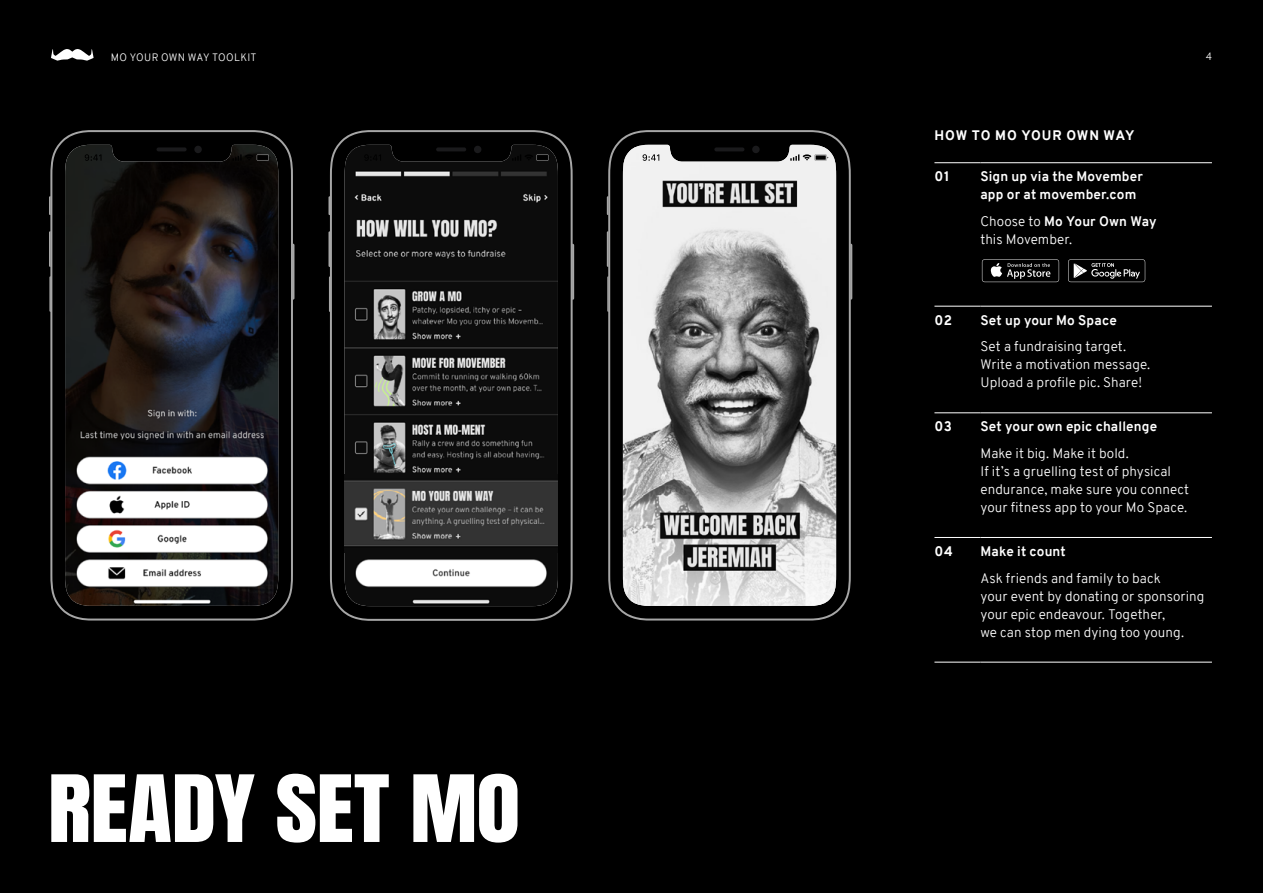
<style>
.page{position:relative;width:1263px;height:893px;background:#000}
.page>*{position:absolute;margin:0;border:0;box-sizing:border-box;transform-origin:0 0}
.t1{font:78.75px "Anton";letter-spacing:-.01em;color:#fff;scale:1.15 1}
.t2{font:300 13.5px/18px "Overpass";letter-spacing:.005em;color:#fff}
.t3{font:700 13.5px/18px "Overpass";letter-spacing:.01em;color:#fff}
.t4{font:800 13.5px "Overpass";letter-spacing:.055em;color:#fff}
.t5{font:300 10.5px "Overpass";letter-spacing:.025em;color:#fff}
.s1{font-weight:700}
</style>
<div class="page">
<svg style="left:51px;top:49px;width:43px;height:12px"></svg>
<hr style="left:934px;top:162px;width:46px;height:1px;background:#fff">
<hr style="left:980px;top:162px;width:232px;height:1px;background:#fff">
<hr style="left:934px;top:306px;width:46px;height:1px;background:#fff">
<hr style="left:980px;top:306px;width:232px;height:1px;background:#fff">
<hr style="left:934px;top:413px;width:46px;height:1px;background:#fff">
<hr style="left:980px;top:413px;width:232px;height:1px;background:#fff">
<hr style="left:934px;top:537px;width:46px;height:1px;background:#fff">
<hr style="left:980px;top:537px;width:232px;height:1px;background:#fff">
<hr style="left:934px;top:662px;width:46px;height:1px;background:#fff">
<hr style="left:980px;top:662px;width:232px;height:1px;background:#fff">
<svg style="left:50px;top:130px;width:243px;height:490px;fill:#a1a1a1"></svg>
<svg style="left:52px;top:132px;width:239px;height:486px"></svg>
<svg style="left:49px;top:196px;width:2px;height:19px"></svg>
<svg style="left:49px;top:231px;width:2px;height:36px"></svg>
<svg style="left:49px;top:276px;width:2px;height:36px"></svg>
<svg style="left:292px;top:244px;width:2px;height:56px"></svg>
<img style="left:65px;top:145px;width:213px;height:461px">
<div style="left:194px;top:146px;width:8px;height:7px;background:#1a1a1c;border-radius:50%"></div>
<svg style="left:157px;top:147px;width:30px;height:4px"></svg>
<svg style="left:85px;top:154px;width:16px;height:7px"></svg>
<svg style="left:232px;top:154px;width:39px;height:7px"></svg>
<svg style="left:608px;top:130px;width:243px;height:490px"></svg>
<svg style="left:610px;top:132px;width:239px;height:486px"></svg>
<svg style="left:607px;top:196px;width:1px;height:19px"></svg>
<svg style="left:607px;top:231px;width:1px;height:36px"></svg>
<svg style="left:607px;top:276px;width:2px;height:36px"></svg>
<svg style="left:850px;top:244px;width:2px;height:56px"></svg>
<img style="left:623px;top:145px;width:213px;height:461px">
<div style="left:752px;top:146px;width:8px;height:7px;background:#1a1a1c;border-radius:50%"></div>
<svg style="left:714px;top:147px;width:30px;height:4px"></svg>
<svg style="left:642px;top:154px;width:17px;height:7px"></svg>
<svg style="left:790px;top:154px;width:38px;height:7px"></svg>
<svg style="left:330px;top:130px;width:243px;height:491px"></svg>
<svg style="left:332px;top:132px;width:239px;height:487px"></svg>
<svg style="left:328px;top:196px;width:2px;height:19px"></svg>
<svg style="left:328px;top:231px;width:2px;height:36px"></svg>
<svg style="left:329px;top:276px;width:1px;height:36px"></svg>
<svg style="left:572px;top:244px;width:2px;height:56px"></svg>
<img style="left:345px;top:145px;width:213px;height:461px">
<div style="left:474px;top:146px;width:7px;height:7px;background:#1a1a1c;border-radius:50%"></div>
<svg style="left:436px;top:147px;width:30px;height:4px"></svg>
<svg style="left:364px;top:154px;width:17px;height:7px"></svg>
<svg style="left:512px;top:154px;width:38px;height:7px"></svg>
<svg style="left:982px;top:259px;width:77px;height:23px"></svg>
<svg style="left:1068px;top:259px;width:77px;height:23px"></svg>
<img style="left:345px;top:474px;width:213px;height:79px">
<p class="t5" style="left:111px;top:49px;width:147px">MO YOUR OWN WAY TOOLKIT</p>
<p class="t5" style="left:1206px;top:49px;width:8px">4</p>
<p class="t4" style="left:934px;top:126px;width:201px">HOW TO MO YOUR OWN WAY</p>
<p class="t4" style="left:934px;top:167px;width:17px">01</p>
<p class="t3" style="left:980px;top:168px;width:164px">Sign up via the Movember app or at movember.com</p>
<p class="t2" style="left:980px;top:212px;width:178px">Choose to <span class="s1">Mo Your Own Way </span>this Movember.</p>
<h1 class="t1" style="left:48px;top:769px;width:412px">READY SET MO</h1>
<p class="t4" style="left:934px;top:310px;width:19px">02</p>
<p class="t3" style="left:980px;top:311px;width:138px">Set up your Mo Space</p>
<p class="t2" style="left:980px;top:338px;width:171px">Set a fundraising target.<br>Write a motivation message.<br>Upload a profile pic. Share!</p>
<p class="t4" style="left:934px;top:417px;width:19px">03</p>
<p class="t3" style="left:980px;top:418px;width:178px">Set your own epic challenge</p>
<p class="t2" style="left:980px;top:444px;width:210px">Make it big. Make it bold.<br>If it’s a gruelling test of physical endurance, make sure you connect your fitness app to your Mo Space.</p>
<p class="t4" style="left:934px;top:542px;width:20px">04</p>
<p class="t3" style="left:980px;top:542px;width:87px">Make it count</p>
<p class="t2" style="left:980px;top:569px;width:226px">Ask friends and family to back<br>your event by donating or sponsoring your epic endeavour. Together,<br>we can stop men dying too young.</p>
</div>
